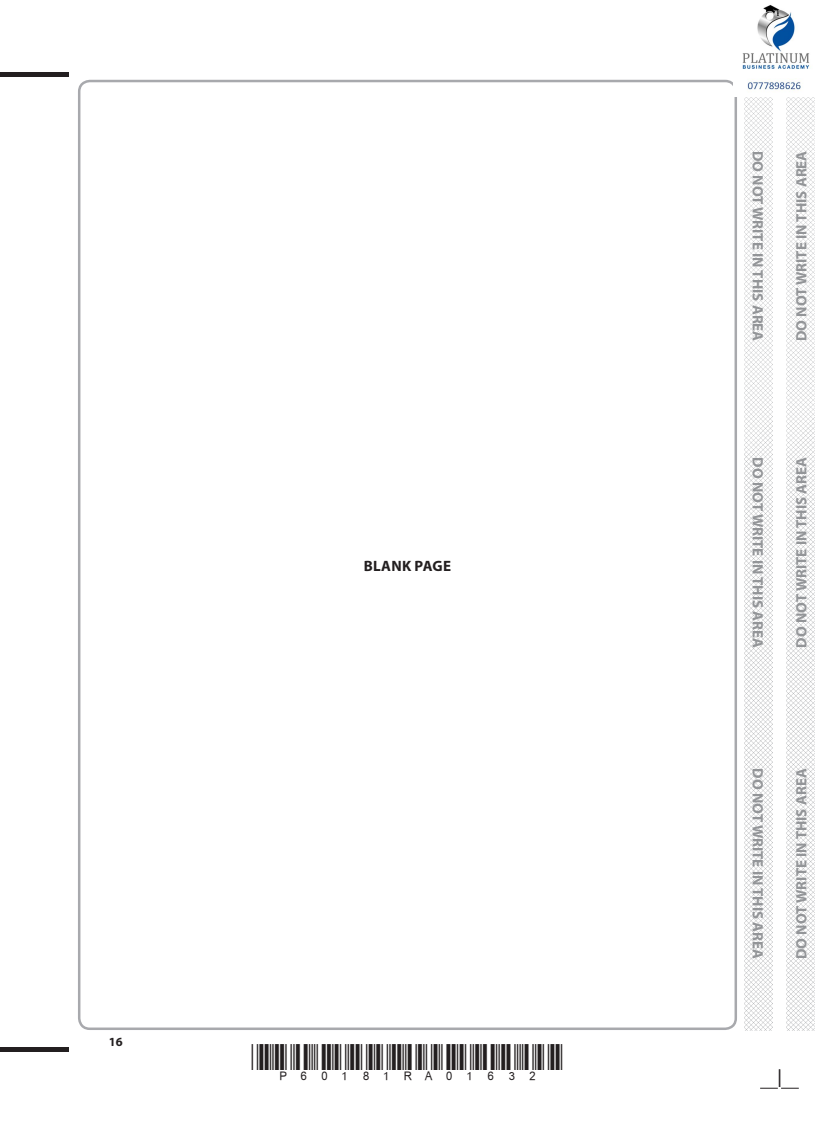
<style>
.page{position:relative;width:815px;height:1124px;background:#fff}
.page>*{position:absolute;margin:0;border:0;box-sizing:border-box;transform-origin:0 0}
.t1{font:700 15px "Myriad Pro";color:#939598}
.t2{font:700 15px "Myriad Pro";letter-spacing:.02em;color:#231f20}
.t3{font:700 12.5px "Myriad Pro";color:#231f20}
</style>
<div class="page">
<div style="left:0;top:72px;width:69px;height:5px;background:#231f20"></div>
<hr style="left:0;top:1047px;width:69px;height:4px;background:#231f20">
<svg style="left:760px;top:1069px;width:39px;height:19px"></svg>
<img style="left:744px;top:97px;width:28px;height:932px">
<img style="left:787px;top:97px;width:28px;height:932px">
<img style="left:742px;top:5px;width:68px;height:86px">
<p class="t3" style="left:109px;top:1033px;width:15px">16</p>
<p class="t2" style="left:364px;top:556px;width:89px">BLANK PAGE</p>
<p class="t1" style="left:767px;top:151px;width:192px;rotate:90deg">DO NOT WRITE IN THIS AREA</p>
<p class="t1" style="left:792px;top:341px;width:192px;rotate:-90deg">DO NOT WRITE IN THIS AREA</p>
<p class="t1" style="left:767px;top:457px;width:192px;rotate:90deg">DO NOT WRITE IN THIS AREA</p>
<p class="t1" style="left:792px;top:647px;width:192px;rotate:-90deg">DO NOT WRITE IN THIS AREA</p>
<p class="t1" style="left:767px;top:768px;width:192px;rotate:90deg">DO NOT WRITE IN THIS AREA</p>
<p class="t1" style="left:792px;top:958px;width:192px;rotate:-90deg">DO NOT WRITE IN THIS AREA</p>
</div>
